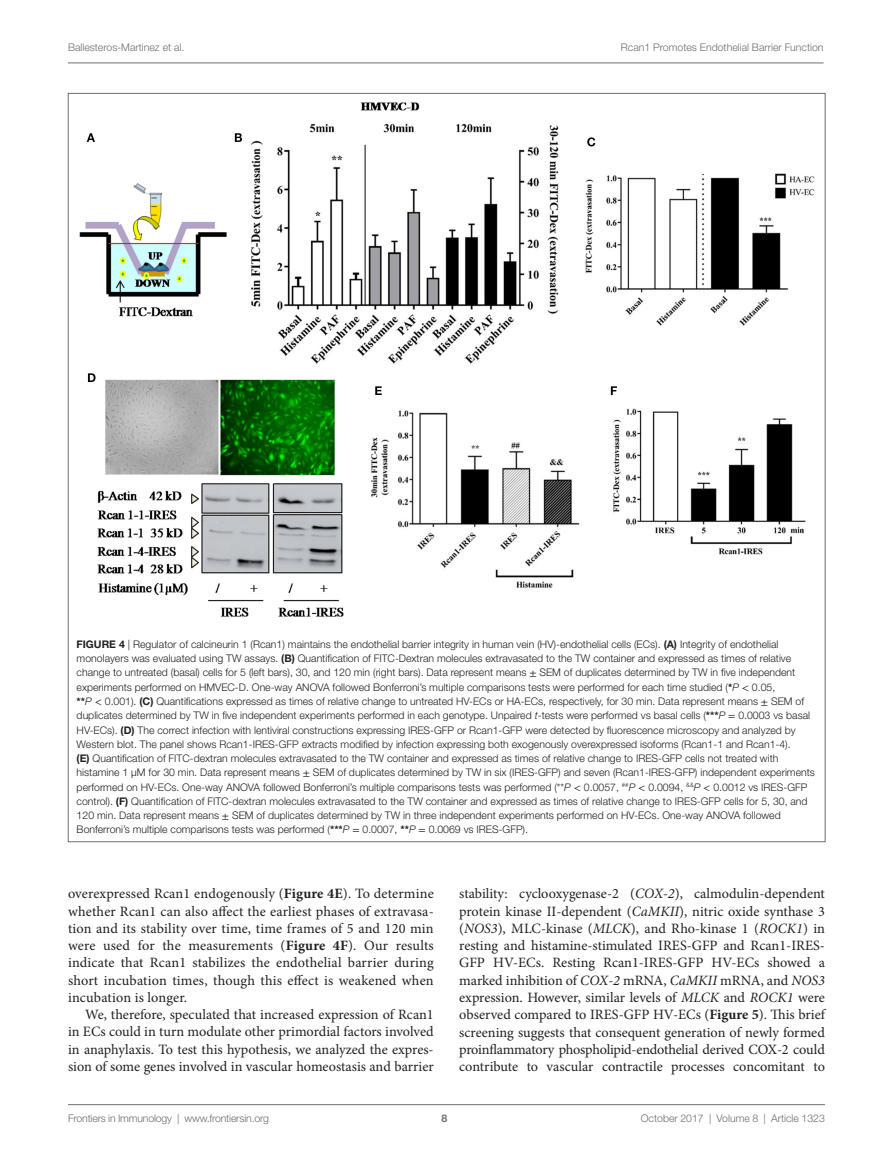
<style>
.page{position:relative;width:893px;height:1170px;background:#fff}
.page>*{position:absolute;margin:0;border:0;box-sizing:border-box;transform-origin:0 0}
.t1{font:14.25px/17.2px "Minion Pro";color:#231f20;text-align:justify}
.t2{font:300 10.5px/14.2px "Helvetica Neue LT Std";color:#231f20}
.t3{font:300 10.5px "Helvetica Neue LT Std";color:#6c6d70}
.t4{font:700 10.5px "Helvetica Neue LT Std";color:#6c6d70}
.s1{font-weight:700}
.s2{font-family:"STIX General";font-weight:400}
.s3{font-style:italic}
</style>
<div class="page">
<img style="left:79px;top:102px;width:736px;height:515px">
<hr style="left:68px;top:63px;width:756px;height:1px;background:#6c6d70">
<hr style="left:68px;top:1104px;width:757px;height:1px;background:#6c6d70">
<p class="t3" style="left:68px;top:41px;width:118px">Ballesteros-Martinez et al.</p>
<p class="t3" style="left:621px;top:41px;width:204px">Rcan1 Promotes Endothelial Barrier Function</p>
<p class="t2" style="left:77px;top:636px;width:740px"><span class="s1">FIG URE 4</span> | Regulator of calcineurin 1 (Rcan1) maintains the endothelial barrier integrity in human vein (HV)-endothelial cells (ECs). <span class="s1">(A)</span> Integrity of endothelial monolayers was evaluated using TW assays. <span class="s1">(B)</span> Quantification of FITC-Dextran molecules extravasated to the TW container and expressed as times of relative change to untreated (basal) cells for 5 (left bars), 30, and 120 min (right bars). Data represent means <span class="s2">±</span> SEM of duplicates determined by TW in five independent experiments performed on HMVEC-D. One-way ANOVA followed Bonferroni’s multiple comparisons tests were performed for each time studied (<span class="s1">*</span><span class="s3">P</span> <span class="s2">&lt;</span> 0.05,<br><span class="s1">**</span><span class="s3">P</span> <span class="s2">&lt;</span> 0.001). <span class="s1">(C)</span> Quantifications expressed as times of relative change to untreated HV-ECs or HA-ECs, respectively, for 30 min. Data represent means <span class="s2">±</span> SEM of duplicates determined by TW in five independent experiments performed in each genotype. Unpaired <span class="s3">t</span>-tests were performed vs basal cells (<span class="s1">***</span><span class="s3">P</span> <span class="s2">=</span> 0.0003 vs basal HV-ECs). <span class="s1">(D)</span> The correct infection with lentiviral constructions expressing IRES-GFP or Rcan1-GFP were detected by fluorescence microscopy and analyzed by Western blot. The panel shows Rcan1-IRES-GFP extracts modified by infection expressing both exogenously overexpressed isoforms (Rcan1-1 and Rcan1-4).<br><span class="s1">(E)</span> Quantification of FITC-dextran molecules extravasated to the TW container and expressed as times of relative change to IRES-GFP cells not treated with histamine 1 µM for 30 min. Data represent means <span class="s2">±</span> SEM of duplicates determined by TW in six (IRES-GFP) and seven (Rcan1-IRES-GFP) independent experiments performed on HV-ECs. One-way ANOVA followed Bonferroni’s multiple comparisons tests was performed (**<span class="s3">P</span> <span class="s2">&lt;</span> 0.0057, <sup>##</sup><span class="s3">P</span> <span class="s2">&lt;</span> 0.0094, <sup>&amp;&amp;</sup><span class="s3">P</span> <span class="s2">&lt;</span> 0.0012 vs IRES-GFP control). <span class="s1">(F)</span> Quantification of FITC-dextran molecules extravasated to the TW container and expressed as times of relative change to IRES-GFP cells for 5, 30, and 120 min. Data represent means <span class="s2">±</span> SEM of duplicates determined by TW in three independent experiments performed on HV-ECs. One-way ANOVA followed Bonferroni’s multiple comparisons tests was performed (<span class="s1">***</span><span class="s3">P</span> <span class="s2">=</span> 0.0007, <span class="s1">**</span><span class="s3">P</span> <span class="s2">=</span> 0.0069 vs IRES-GFP).</p>
<p class="t1" style="left:68px;top:885px;width:367px">overexpressed Rcan1 endogenously (<span class="s1">Figure 4E</span>). To determine whether Rcan1 can also affect the earliest phases of extravasa&shy;tion and its stability over time, time frames of 5 and 120 min were used for the measurements (<span class="s1">Figure 4F</span>). Our results indicate that Rcan1 stabilizes the endothelial barrier during short incubation times, though this effect is weakened when incubation is longer.</p>
<p class="t1" style="left:68px;top:1005px;width:367px;text-indent:17px">We, therefore, speculated that increased expression of Rcan1 in ECs could in turn modulate other primordial factors involved in anaphylaxis. To test this hypothesis, we analyzed the expres&shy;sion of some genes involved in vascular homeostasis and barrier</p>
<p class="t1" style="left:459px;top:885px;width:367px">stability: cyclooxygenase-2 (<span class="s3">COX-2</span>), calmodulin-dependent protein kinase II-dependent (<span class="s3">CaMKII</span>), nitric oxide synthase 3 (<span class="s3">NOS3</span>), MLC-kinase (<span class="s3">MLCK</span>), and Rho-kinase 1 (<span class="s3">ROCK1</span>) in resting and histamine-stimulated IRES-GFP and Rcan1-IRES-GFP HV-ECs. Resting Rcan1-IRES-GFP HV-ECs showed a marked inhibition of <span class="s3">COX-2</span> mRNA, <span class="s3">CaMKII</span> mRNA, and <span class="s3">NOS3 </span>expression. However, similar levels of <span class="s3">MLCK</span> and <span class="s3">ROCK1</span> were observed compared to IRES-GFP HV-ECs (<span class="s1">Figure 5</span>). This brief screening suggests that consequent generation of newly formed proinflammatory phospholipid-endothelial derived COX-2 could contribute to vascular contractile processes concomitant to</p>
<p class="t3" style="left:68px;top:1111px;width:203px">Frontiers in Immunology | www.frontiersin.org</p>
<p class="t3" style="left:641px;top:1111px;width:186px">October 2017 | Volume 8 | Article 1323</p>
<p class="t4" style="left:441px;top:1111px;width:7px">8</p>
</div>
